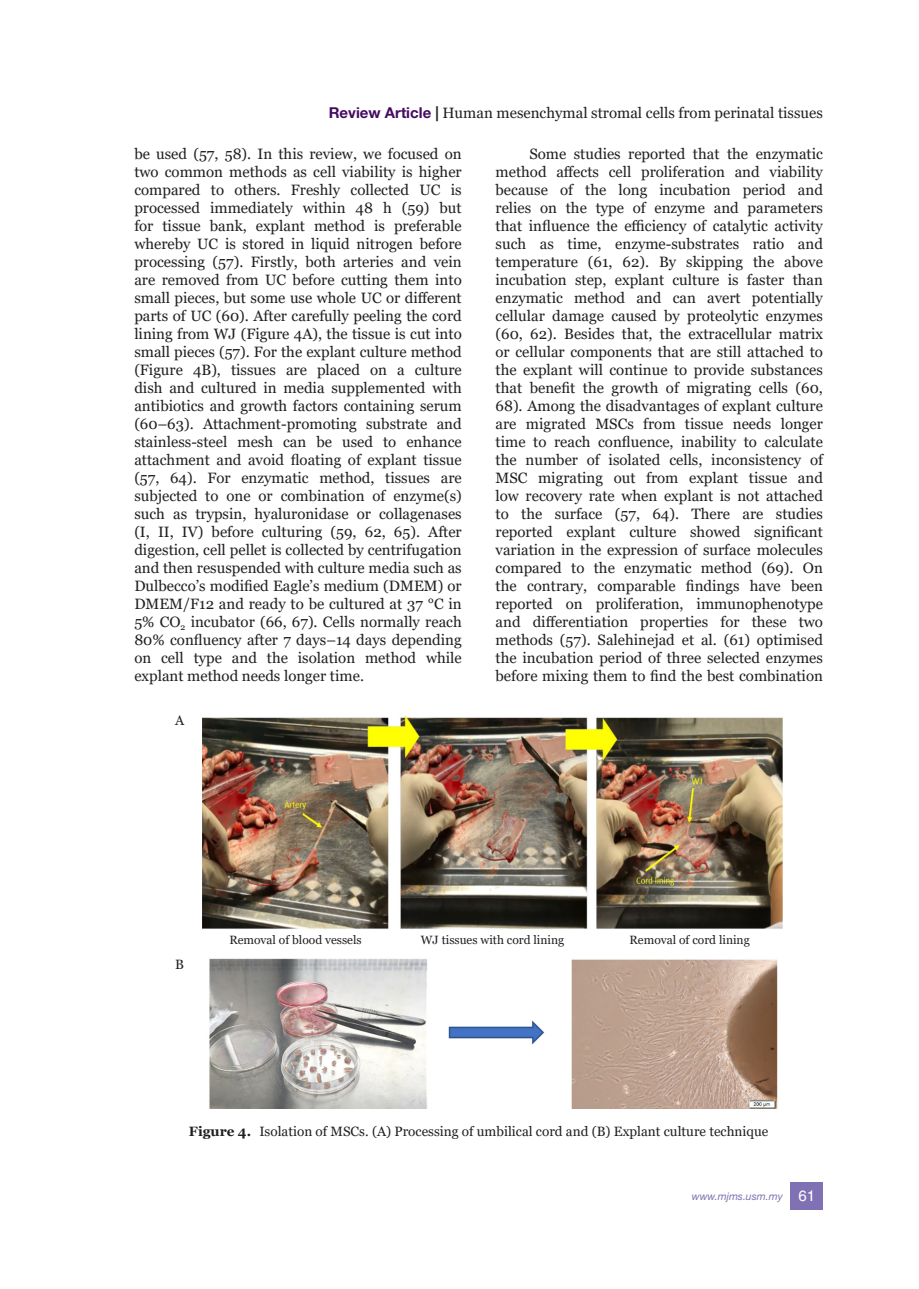
<style>
.page{position:relative;width:919px;height:1289px;background:#fff}
.page>*{position:absolute;margin:0;border:0;box-sizing:border-box;transform-origin:0 0}
.t1{font:15px/18px "Georgia";color:#231f20;text-align:justify}
.t2{font:13.5px "Georgia";color:#231f20}
.t3{font:12px "Georgia";color:#231f20}
.t4{font:italic 10.5px "Helvetica Neue LT Std";color:#7f71b3}
.s1{font-family:"Helvetica Neue LT Std";font-weight:700;color:#440c62}
.s2{font-family:"Helvetica Neue LT Std";font-weight:700}
.s3{font-weight:700}
.s4{font-family:"Helvetica LT Std";font-style:normal;font-size:15px;color:#fff}
</style>
<div class="page">
<div style="left:790px;top:1182px;width:33px;height:27px;background:#7f71b3"></div>
<img style="left:202px;top:715px;width:580px;height:393px">
<p class="t1" style="left:329px;top:104px;width:495px"><span class="s1">Review Article</span> <span class="s2">|</span> Human mesenchymal stromal cells from perinatal tissues</p>
<p class="t1" style="left:495px;top:145px;width:329px;text-indent:34px">Some studies reported that the enzymatic method affects cell proliferation and viability because of the long incubation period and relies on the type of enzyme and parameters that influence the efficiency of catalytic activity such as time, enzyme-substrates ratio and temperature (61, 62). By skipping the above incubation step, explant culture is faster than enzymatic method and can avert potentially cellular damage caused by proteolytic enzymes (60, 62). Besides that, the extracellular matrix or cellular components that are still attached to the explant will continue to provide substances that benefit the growth of migrating cells (60, 68). Among the disadvantages of explant culture are migrated MSCs from tissue needs longer time to reach confluence, inability to calculate the number of isolated cells, inconsistency of MSC migrating out from explant tissue and low recovery rate when explant is not attached to the surface (57, 64). There are studies reported explant culture showed significant variation in the expression of surface molecules compared to the enzymatic method (69). On the contrary, comparable findings have been reported on proliferation, immunophenotype and differentiation properties for these two methods (57). Salehinejad et al. (61) optimised the incubation period of three selected enzymes before mixing them to find the best combination</p>
<p class="t1" style="left:134px;top:145px;width:329px">be used (57, 58). In this review, we focused on two common methods as cell viability is higher compared to others. Freshly collected UC is processed immediately within 48 h (59) but for tissue bank, explant method is preferable whereby UC is stored in liquid nitrogen before processing (57). Firstly, both arteries and vein are removed from UC before cutting them into small pieces, but some use whole UC or different parts of UC (60). After carefully peeling the cord lining from WJ (Figure 4A), the tissue is cut into small pieces (57). For the explant culture method (Figure 4B), tissues are placed on a culture dish and cultured in media supplemented with antibiotics and growth factors containing serum (60–63). Attachment-promoting substrate and stainless-steel mesh can be used to enhance attachment and avoid floating of explant tissue (57, 64). For enzymatic method, tissues are subjected to one or combination of enzyme(s) such as trypsin, hyaluronidase or collagenases (I, II, IV) before culturing (59, 62, 65). After digestion, cell pellet is collected by centrifugation and then resuspended with culture media such as Dulbecco’s modified Eagle’s medium (DMEM) or DMEM/F12 and ready to be cultured at 37 °C in 5% CO<sub>2</sub> incubator (66, 67). Cells normally reach 80% confluency after 7 days–14 days depending on cell type and the isolation method while explant method needs longer time.</p>
<p class="t2" style="left:175px;top:712px;width:11px">A</p>
<p class="t2" style="left:175px;top:956px;width:10px">B</p>
<p class="t3" style="left:229px;top:932px;width:134px">Removal of blood vessels</p>
<p class="t3" style="left:421px;top:932px;width:145px">WJ tissues with cord lining</p>
<p class="t3" style="left:629px;top:932px;width:122px">Removal of cord lining</p>
<p class="t2" style="left:189px;top:1122px;width:581px"><span class="s3">Figure 4.</span> Isolation of MSCs. (A) Processing of umbilical cord and (B) Explant culture technique</p>
<p class="t4" style="left:691px;top:1189px;width:125px">www.mjms.usm.my <span class="s4">61</span></p>
</div>
